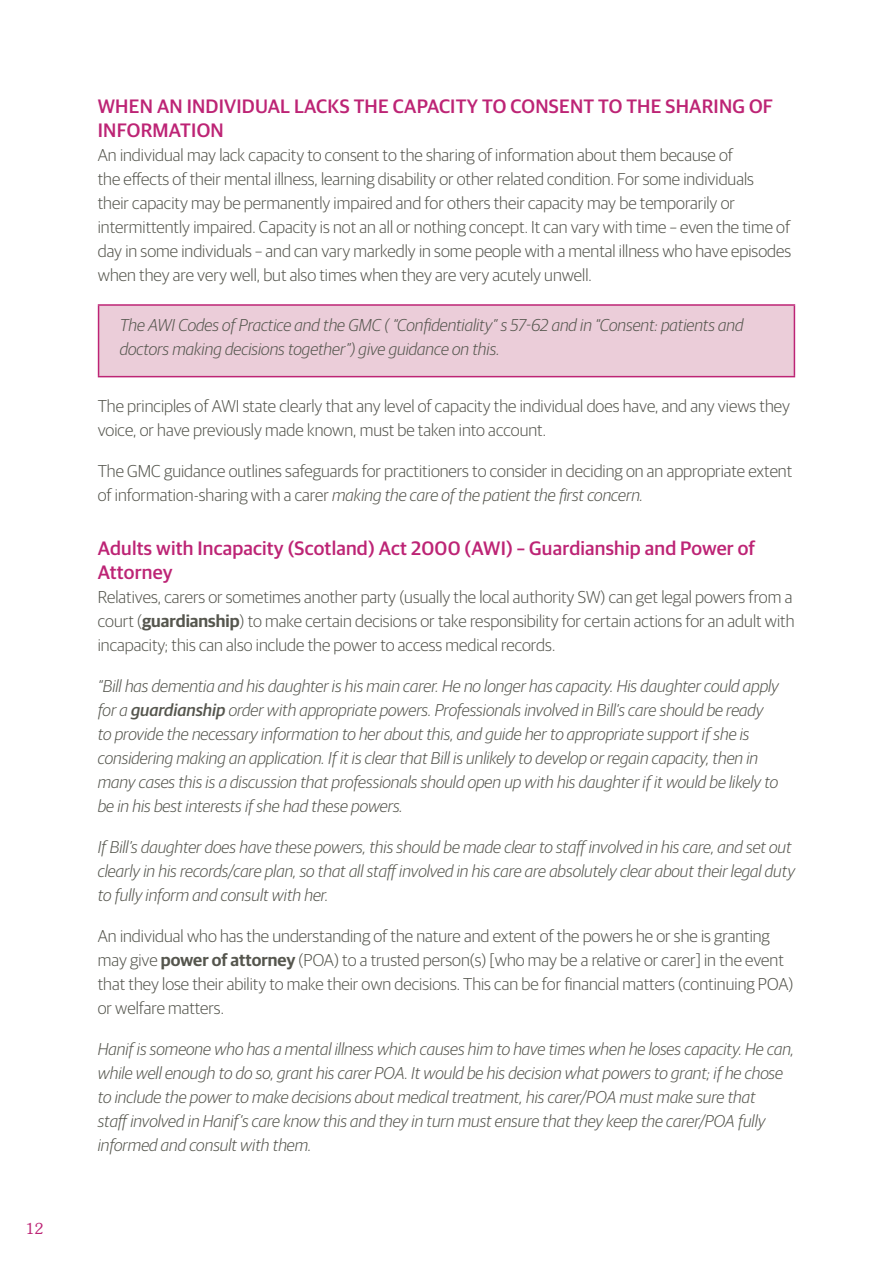
<style>
.page{position:relative;width:893px;height:1263px;background:#fff}
.page>*{position:absolute;margin:0;border:0;box-sizing:border-box;transform-origin:0 0}
.t1{font:500 19.5px/24px "Guardian Sans";letter-spacing:.01em;color:#bd2475}
.t2{font:300 17.25px/24px "Guardian Sans";color:#55564e}
.t3{font:italic 300 17.25px/24px "Guardian Sans";color:#55564e}
.t4{font:300 15px "Souvenir LT";color:#bd2475}
.s1{font-style:italic}
.s2{font-weight:600}
.s3{font-weight:500}
</style>
<div class="page">
<div style="left:99px;top:305px;width:695px;height:72px;background:#ebcdd9"></div>
<hr style="left:98px;top:304px;width:697px;height:2px;background:#bd2475">
<hr style="left:98px;top:306px;width:1px;height:70px;background:#bd2475">
<hr style="left:794px;top:306px;width:1px;height:70px;background:#bd2475">
<hr style="left:98px;top:376px;width:697px;height:1px;background:#bd2475">
<p class="t4" style="left:26px;top:1220px;width:19px">12</p>
<p class="t1" style="left:98px;top:93px;width:677px">WHEN AN INDIVIDUAL LACKS THE CAPACITY TO CONSENT TO THE SHARING OF<br>INFORMATION</p>
<p class="t2" style="left:98px;top:142px;width:695px">An individual may lack capacity to consent to the sharing of information about them because of<br>the effects of their mental illness, learning disability or other related condition. For some individuals<br>their capacity may be permanently impaired and for others their capacity may be temporarily or intermittently impaired. Capacity is not an all or nothing concept. It can vary with time – even the time of day in some individuals – and can vary markedly in some people with a mental illness who have episodes when they are very well, but also times when they are very acutely unwell.</p>
<p class="t3" style="left:120px;top:312px;width:625px">The AWI Codes of Practice and the GMC ( “Confidentiality” s 57-62 and in “Consent: patients and doctors making decisions together”) give guidance on this.</p>
<p class="t2" style="left:98px;top:393px;width:694px">The principles of AWI state clearly that any level of capacity the individual does have, and any views they voice, or have previously made known, must be taken into account.</p>
<p class="t2" style="left:98px;top:458px;width:696px">The GMC guidance outlines safeguards for practitioners to consider in deciding on an appropriate extent of information-sharing with a carer <span class="s1">making the care of the patient the first concern.</span></p>
<p class="t1" style="left:98px;top:535px;width:659px">Adults with Incapacity (Scotland) Act 2000 (AWI) – Guardianship and Power of<br>Attorney</p>
<p class="t2" style="left:98px;top:584px;width:698px">Relatives, carers or sometimes another party (usually the local authority SW) can get legal powers from a court (<span class="s2">guardianship</span>) to make certain decisions or take responsibility for certain actions for an adult with incapacity; this can also include the power to access medical records.</p>
<p class="t3" style="left:98px;top:673px;width:683px">“Bill has dementia and his daughter is his main carer. He no longer has capacity. His daughter could apply for a <span class="s3">guardianship</span> order with appropriate powers. Professionals involved in Bill’s care should be ready to provide the necessary information to her about this, and guide her to appropriate support if she is considering making an application. If it is clear that Bill is unlikely to develop or regain capacity, then in many cases this is a discussion that professionals should open up with his daughter if it would be likely to be in his best interests if she had these powers.</p>
<p class="t3" style="left:98px;top:834px;width:699px">If Bill’s daughter does have these powers, this should be made clear to staff involved in his care, and set out clearly in his records/care plan, so that all staff involved in his care are absolutely clear about their legal duty to fully inform and consult with her.</p>
<p class="t2" style="left:98px;top:923px;width:697px">An individual who has the understanding of the nature and extent of the powers he or she is granting may give <span class="s2">power of attorney</span> (POA) to a trusted person(s) [who may be a relative or carer] in the event that they lose their ability to make their own decisions. This can be for financial matters (continuing POA) or welfare matters.</p>
<p class="t3" style="left:98px;top:1036px;width:698px">Hanif is someone who has a mental illness which causes him to have times when he loses capacity. He can, while well enough to do so, grant his carer POA. It would be his decision what powers to grant; if he chose to include the power to make decisions about medical treatment, his carer/POA must make sure that<br>staff involved in Hanif’s care know this and they in turn must ensure that they keep the carer/POA fully informed and consult with them.</p>
</div>
